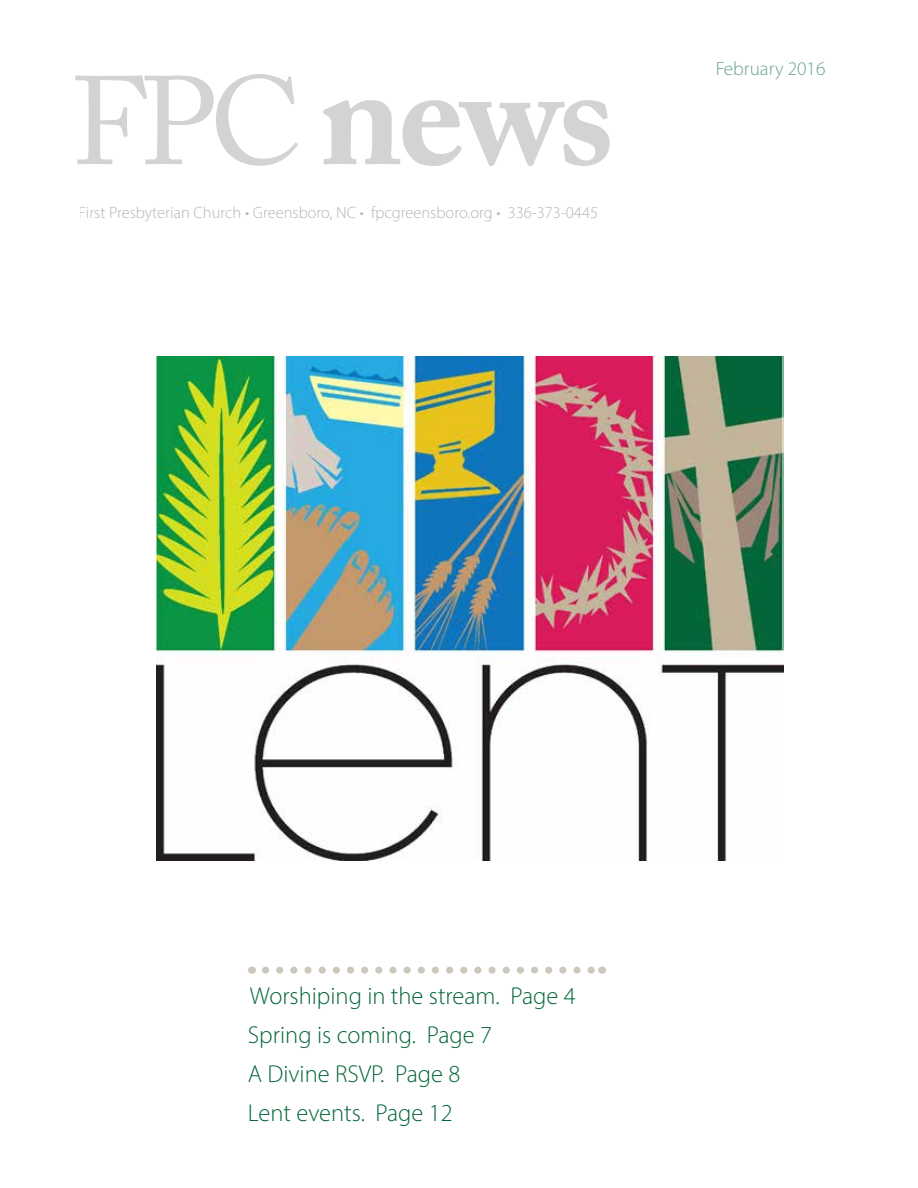
<style>
.page{position:relative;width:918px;height:1188px;background:#fff}
.page>*{position:absolute;margin:0;border:0;box-sizing:border-box;transform-origin:0 0}
.t1{font:700 147px "Adobe Caslon Pro";color:#d1d3d4}
.t2{font:300 24.45px "Myriad Pro";color:#056639}
.t3{font:300 19.35px "Myriad Pro";color:#056639}
.t4{font:300 16.5px "Myriad Pro";color:#939598}
.s1{font-weight:400;font-size:124.35px}
</style>
<div class="page">
<img style="left:157px;top:356px;width:626px;height:504px">
<svg style="left:265px;top:967px;width:330px;height:7px"></svg>
<h1 class="t1" style="left:71px;top:27px;width:545px"><span class="s1">FPC</span> news</h1>
<p class="t4" style="left:79px;top:203px;width:521px">First Presbyterian Church • Greensboro, NC • fpcgreensboro.org • 336-373-0445</p>
<p class="t3" style="left:716px;top:57px;width:111px">February 2016</p>
<p class="t2" style="left:250px;top:981px;width:327px">Worshiping in the stream. Page 4</p>
<p class="t2" style="left:248px;top:1020px;width:246px">Spring is coming. Page 7</p>
<p class="t2" style="left:248px;top:1059px;width:214px">A Divine RSVP. Page 8</p>
<p class="t2" style="left:248px;top:1098px;width:206px">Lent events. Page 12</p>
</div>
